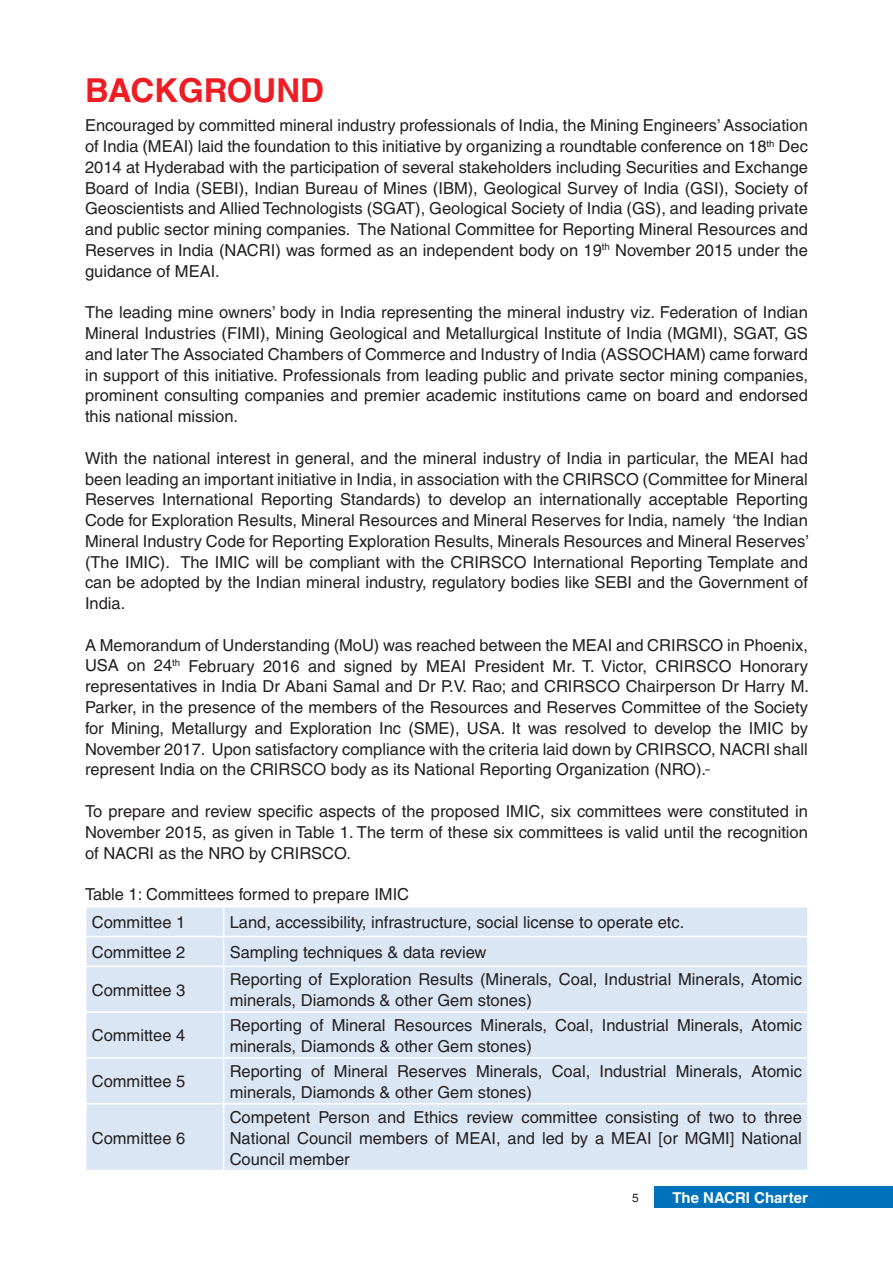
<style>
.page{position:relative;width:893px;height:1263px;background:#fff}
.page>*{position:absolute;margin:0;border:0;box-sizing:border-box;transform-origin:0 0}
.t1{font:700 33px "Helvetica";color:#ee1d23}
.t2{font:16.5px/20.7px "Helvetica";color:#231f20;text-align:justify}
.t3{font:700 15px "Helvetica";color:#fff}
.t4{font:12px "Helvetica";color:#231f20}
</style>
<div class="page">
<div style="left:654px;top:1187px;width:239px;height:21px;background:#0072bc"></div>
<div style="left:87px;top:907px;width:720px;height:263px;background:#dbe6f4"></div>
<hr style="left:85px;top:936px;width:139px;height:1px;background:#fff">
<hr style="left:224px;top:936px;width:585px;height:1px;background:#fff">
<svg style="left:223px;top:907px;width:1px;height:58px"></svg>
<hr style="left:85px;top:965px;width:139px;height:2px;background:#fff">
<hr style="left:224px;top:965px;width:585px;height:2px;background:#fff">
<hr style="left:223px;top:967px;width:1px;height:44px;background:#fff">
<hr style="left:85px;top:1011px;width:139px;height:2px;background:#fff">
<hr style="left:224px;top:1011px;width:585px;height:2px;background:#fff">
<hr style="left:223px;top:1013px;width:1px;height:44px;background:#fff">
<hr style="left:85px;top:1057px;width:139px;height:2px;background:#fff">
<hr style="left:224px;top:1057px;width:585px;height:2px;background:#fff">
<hr style="left:223px;top:1059px;width:1px;height:44px;background:#fff">
<hr style="left:85px;top:1103px;width:139px;height:1px;background:#fff">
<hr style="left:224px;top:1103px;width:585px;height:1px;background:#fff">
<hr style="left:223px;top:1104px;width:1px;height:66px;background:#fff">
<h1 class="t1" style="left:85px;top:70px;width:240px">BACKGROUND</h1>
<p class="t2" style="left:85px;top:115px;width:724px">Encouraged by committed mineral industry professionals of India, the Mining Engineers’ Association of India (MEAI) laid the foundation to this initiative by organizing a roundtable conference on 18<sup>th</sup> Dec 2014 at Hyderabad with the participation of several stakeholders including Securities and Exchange Board of India (SEBI), Indian Bureau of Mines (IBM), Geological Survey of India (GSI), Society of Geoscientists and Allied Technologists (SGAT), Geological Society of India (GS), and leading private and public sector mining companies. The National Committee for Reporting Mineral Resources and Reserves in India (NACRI) was formed as an independent body on 19<sup>th</sup> November 2015 under the guidance of MEAI.</p>
<p class="t2" style="left:85px;top:302px;width:724px">The leading mine owners’ body in India representing the mineral industry viz. Federation of Indian Mineral Industries (FIMI), Mining Geological and Metallurgical Institute of India (MGMI), SGAT, GS and later The Associated Chambers of Commerce and Industry of India (ASSOCHAM) came forward in support of this initiative. Professionals from leading public and private sector mining companies, prominent consulting companies and premier academic institutions came on board and endorsed this national mission.</p>
<p class="t2" style="left:85px;top:448px;width:725px">With the national interest in general, and the mineral industry of India in particular, the MEAI had been leading an important initiative in India, in association with the CRIRSCO (Committee for Mineral Reserves International Reporting Standards) to develop an internationally acceptable Reporting Code for Exploration Results, Mineral Resources and Mineral Reserves for India, namely ‘the Indian Mineral Industry Code for Reporting Exploration Results, Minerals Resources and Mineral Reserves’ (The IMIC). The IMIC will be compliant with the CRIRSCO International Reporting Template and can be adopted by the Indian mineral industry, regulatory bodies like SEBI and the Government of India.</p>
<p class="t2" style="left:85px;top:634px;width:725px">A Memorandum of Understanding (MoU) was reached between the MEAI and CRIRSCO in Phoenix, USA on 24<sup>th</sup> February 2016 and signed by MEAI President Mr. T. Victor, CRIRSCO Honorary representatives in India Dr Abani Samal and Dr P.V. Rao; and CRIRSCO Chairperson Dr Harry M.<br>Parker, in the presence of the members of the Resources and Reserves Committee of the Society for Mining, Metallurgy and Exploration Inc (SME), USA. It was resolved to develop the IMIC by November 2017. Upon satisfactory compliance with the criteria laid down by CRIRSCO, NACRI shall represent India on the CRIRSCO body as its National Reporting Organization (NRO).</p>
<p class="t2" style="left:85px;top:801px;width:724px">To prepare and review specific aspects of the proposed IMIC, six committees were constituted in November 2015, as given in Table 1. The term of these six committees is valid until the recognition of NACRI as the NRO by CRIRSCO.</p>
<p class="t2" style="left:92px;top:880px;width:319px;line-height:28px;text-indent:-7px">Table 1: Committees formed to prepare IMIC<br>Committee 1</p>
<p class="t2" style="left:230px;top:912px;width:456px">Land, accessibility, infrastructure, social license to operate etc.</p>
<p class="t2" style="left:92px;top:942px;width:95px">Committee 2</p>
<p class="t2" style="left:230px;top:942px;width:258px">Sampling techniques &amp; data review</p>
<p class="t2" style="left:92px;top:979px;width:95px">Committee 3</p>
<p class="t2" style="left:230px;top:969px;width:574px">Reporting of Exploration Results (Minerals, Coal, Industrial Minerals, Atomic minerals, Diamonds &amp; other Gem stones)</p>
<p class="t2" style="left:92px;top:1025px;width:95px">Committee 4</p>
<p class="t2" style="left:230px;top:1015px;width:574px">Reporting of Mineral Resources Minerals, Coal, Industrial Minerals, Atomic minerals, Diamonds &amp; other Gem stones)</p>
<p class="t2" style="left:92px;top:1071px;width:95px">Committee 5</p>
<p class="t2" style="left:230px;top:1060px;width:574px">Reporting of Mineral Reserves Minerals, Coal, Industrial Minerals, Atomic minerals, Diamonds &amp; other Gem stones)</p>
<p class="t2" style="left:92px;top:1127px;width:95px">Committee 6</p>
<p class="t2" style="left:230px;top:1106px;width:574px">Competent Person and Ethics review committee consisting of two to three National Council members of MEAI, and led by a MEAI [or MGMI] National Council member</p>
<p class="t4" style="left:632px;top:1191px;width:8px">5</p>
<p class="t3" style="left:672px;top:1188px;width:137px">The NACRI Charter</p>
</div>
